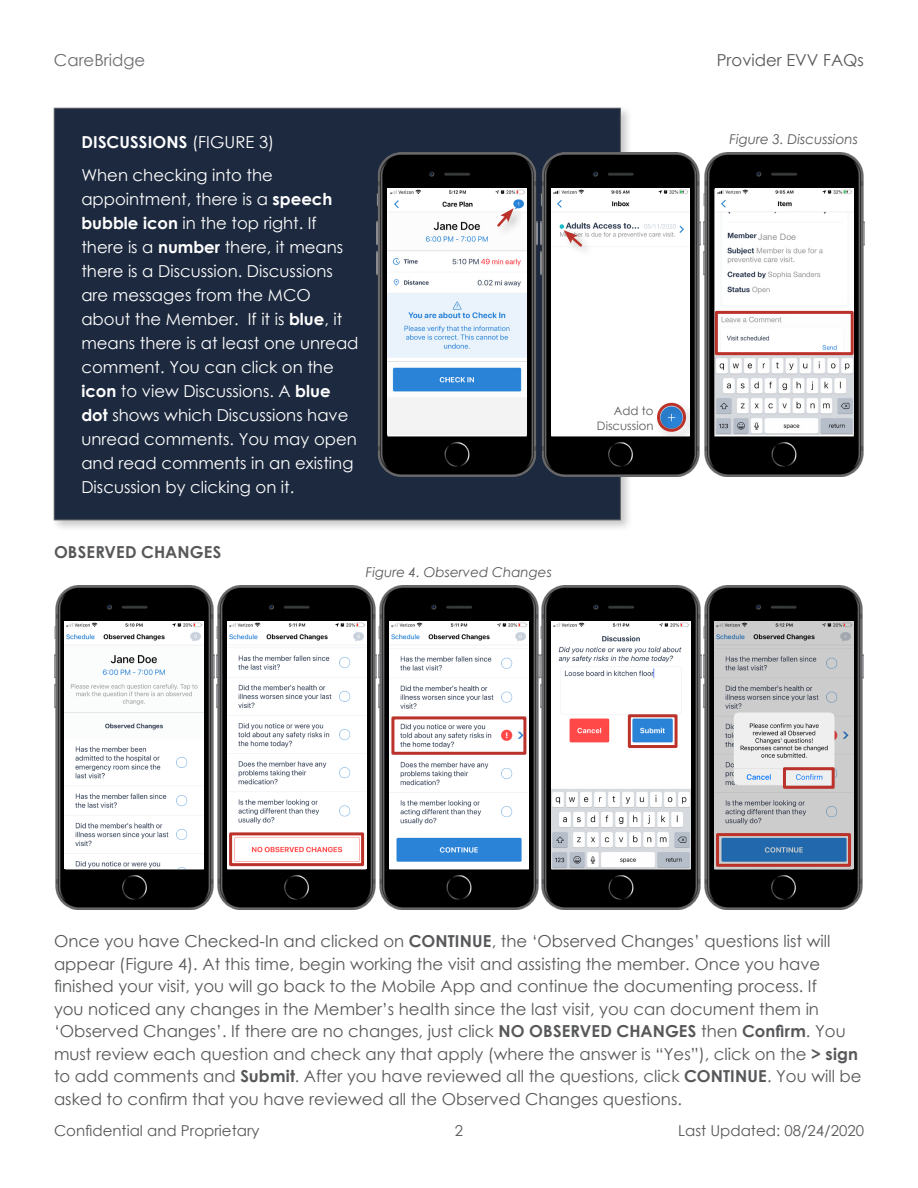
<style>
.page{position:relative;width:918px;height:1188px;background:#fff}
.page>*{position:absolute;margin:0;border:0;box-sizing:border-box;transform-origin:0 0}
._01_Normal{font:16.5px/22.5px "Century Gothic";color:#57585a}
.Pull_Out{font:16.5px/24px "Century Gothic";color:#fff}
._01_Normal-2{font:700 16.5px "Century Gothic";letter-spacing:.01em;color:#fff}
.Sub-Header{font:700 16.5px "Century Gothic";letter-spacing:.005em;color:#57585a}
.t1{font:16.5px "Century Gothic";color:#6c6d70}
.t2{font:15px "Century Gothic";color:#57585a}
.Figure_Caption{font:italic 13.5px "Century Gothic";color:#57585a}
.t3{font:11.7px/14.1px "Century Gothic";color:#57585a;text-align:right}
.t4{font:8.85px "Arial";color:#989898}
.s1{font-weight:400}
.s2{font-weight:700}
</style>
<div class="page">
<div style="left:51px;top:105px;width:582px;height:427px;background:#231f20;opacity:.25"></div>
<div style="left:54px;top:108px;width:566px;height:412px;background:#1c293e"></div>
<img style="left:54px;top:586px;width:323px;height:324px">
<img style="left:65px;top:622px;width:139px;height:247px">
<img style="left:227px;top:622px;width:139px;height:247px">
<div style="left:229px;top:832px;width:135px;height:34px;border:3px solid #bb322b"></div>
<img style="left:379px;top:586px;width:160px;height:324px">
<img style="left:389px;top:622px;width:139px;height:247px">
<div style="left:391px;top:716px;width:135px;height:39px;border:3px solid #bb322b"></div>
<img style="left:541px;top:586px;width:323px;height:324px">
<img style="left:552px;top:622px;width:139px;height:247px">
<div style="left:628px;top:714px;width:50px;height:34px;border:3px solid #bb322b"></div>
<img style="left:714px;top:622px;width:139px;height:247px">
<div style="left:783px;top:767px;width:52px;height:22px;border:3px solid #bb322b"></div>
<div style="left:716px;top:833px;width:135px;height:34px;border:3px solid #bb322b"></div>
<img style="left:540px;top:152px;width:161px;height:324px">
<img style="left:551px;top:189px;width:139px;height:247px">
<div style="left:655px;top:400px;width:43px;height:44px;background:#231f20;opacity:.25"></div>
<div style="left:657px;top:403px;width:29px;height:29px;border:3px solid #bb322b;border-radius:50%"></div>
<div style="left:562px;top:229px;width:32px;height:29px;background:#231f20;opacity:.25"></div>
<svg style="left:564px;top:230px;width:20px;height:19px"></svg>
<img style="left:377px;top:152px;width:161px;height:324px">
<img style="left:388px;top:188px;width:139px;height:247px">
<img style="left:388px;top:188px;width:138px;height:23px">
<div style="left:495px;top:207px;width:30px;height:31px;background:#231f20;opacity:.25"></div>
<svg style="left:495px;top:208px;width:19px;height:21px"></svg>
<img style="left:704px;top:152px;width:160px;height:324px">
<img style="left:715px;top:188px;width:139px;height:247px">
<div style="left:758px;top:231px;width:56px;height:11px;background:#fff"></div>
<div style="left:715px;top:311px;width:139px;height:44px;border:3px solid #bb322b"></div>
<p class="t1" style="left:54px;top:49px;width:93px">CareBridge</p>
<p class="_01_Normal" style="left:717px;top:49px;width:149px">Provider EVV FAQs</p>
<p class="_01_Normal-2" style="left:81px;top:129px;width:194px">DISCUSSIONS <span class="s1">(FIGURE 3)</span></p>
<p class="Pull_Out" style="left:81px;top:163px;width:279px">When checking into the appointment, there is a <span class="s2">speech bubble icon</span> in the top right. If there is a <span class="s2">number</span> there, it means there is a Discussion. Discussions are messages from the MCO about the Member. If it is <span class="s2">blue</span>, it means there is at least one unread comment. You can click on the <span class="s2">icon</span> to view Discussions. A <span class="s2">blue dot</span> shows which Discussions have unread comments. You may open and read comments in an existing<br>Discussion by clicking on it.</p>
<p class="Sub-Header" style="left:54px;top:539px;width:169px">OBSERVED CHANGES</p>
<p class="Figure_Caption" style="left:366px;top:563px;width:188px">Figure 4. Observed Changes</p>
<p class="t3" style="left:597px;top:404px;width:58px">Add to<br>Discussion</p>
<p class="Figure_Caption" style="left:730px;top:130px;width:130px">Figure 3. Discussions</p>
<p class="t4" style="left:758px;top:231px;width:39px">Jane Doe</p>
<p class="_01_Normal" style="left:54px;top:930px;width:809px">Once you have Checked-In and clicked on <span class="s2">CONTINUE</span>, the ‘Observed Changes’ questions list will appear (Figure 4). At this time, begin working the visit and assisting the member. Once you have finished your visit, you will go back to the Mobile App and continue the documenting process. If<br>you noticed any changes in the Member’s health since the last visit, you can document them in ‘Observed Changes’. If there are no changes, just click <span class="s2">NO OBSERVED CHANGES</span> then <span class="s2">Confirm</span>. You must review each question and check any that apply (where the answer is “Yes”), click on the <span class="s2">&gt; sign </span>to add comments and <span class="s2">Submit</span>. After you have reviewed all the questions, click <span class="s2">CONTINUE</span>. You will be asked to confirm that you have reviewed all the Observed Changes questions.</p>
<p class="t2" style="left:54px;top:1120px;width:207px">Confidential and Proprietary</p>
<p class="t2" style="left:455px;top:1120px;width:10px">2</p>
<p class="t2" style="left:678px;top:1120px;width:187px">Last Updated: 08/24/2020</p>
</div>
